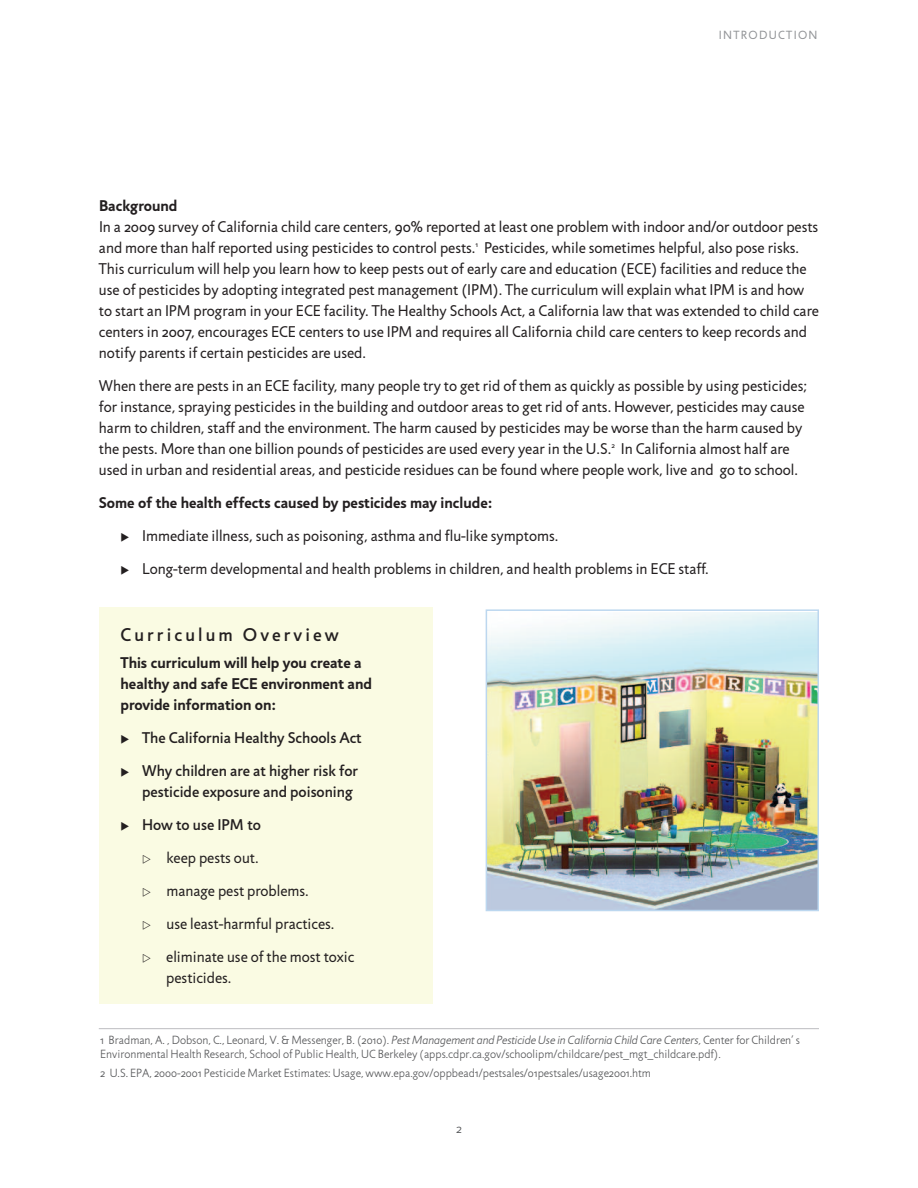
<style>
.page{position:relative;width:918px;height:1188px;background:#fff}
.page>*{position:absolute;margin:0;border:0;box-sizing:border-box;transform-origin:0 0}
.t1{font:500 18.75px "Jigsaw";letter-spacing:.165em;color:#231f20}
.t2{font:15.75px/21px "Jigsaw";color:#231f20}
.t3{font:700 15.75px/21px "Jigsaw";color:#231f20}
.t4{font:500 15.75px/21px "Jigsaw";color:#231f20}
.t5{font:300 13.5px "Jigsaw";color:#57585a}
.t6{font:300 12px/14.2px "Jigsaw";color:#57585a}
.t7{font:12px "Jigsaw";letter-spacing:.11em;color:#939598}
.s1{font-weight:500}
.s2{font-style:italic}
</style>
<div class="page">
<hr style="left:99px;top:1028px;width:720px;height:1px;background:#bcbdc0">
<div style="left:99px;top:608px;width:333px;height:396px;background:#fafbe3"></div>
<img style="left:489px;top:612px;width:327px;height:296px">
<div style="left:486px;top:609px;width:333px;height:302px;border:2px solid #bcd7ef"></div>
<p class="t7" style="left:719px;top:30px;width:100px">IntroduCtIon</p>
<p class="t3" style="left:99px;top:197px;width:80px">Background</p>
<p class="t2" style="left:99px;top:218px;width:721px">In a 2009 survey of California child care centers, 90% reported at least one problem with indoor and/or outdoor pests and more than half reported using pesticides to control pests.<sup>1</sup> Pesticides, while sometimes helpful, also pose risks. this curriculum will help you learn how to keep pests out of early care and education (eCe) facilities and reduce the use of pesticides by adopting integrated pest management (IPM). the curriculum will explain what IPM is and how to start an IPM program in your eCe facility. the Healthy schools act, a California law that was extended to child care centers in 2007, encourages eCe centers to use IPM and requires all California child care centers to keep records and notify parents if certain pesticides are used.</p>
<p class="t2" style="left:99px;top:377px;width:710px">When there are pests in an eCe facility, many people try to get rid of them as quickly as possible by using pesticides; for instance, spraying pesticides in the building and outdoor areas to get rid of ants. However, pesticides may cause harm to children, staff and the environment. the harm caused by pesticides may be worse than the harm caused by the pests. More than one billion pounds of pesticides are used every year in the u.s.<sup>2</sup> In California almost half are used in urban and residential areas, and pesticide residues can be found where people work, live and go to school.</p>
<p class="t3" style="left:99px;top:494px;width:395px">Some of the health effects caused by pesticides may include:</p>
<p class="t2" style="left:121px;top:527px;width:439px">◆ Immediate illness, such as poisoning, asthma and flu-like symptoms.</p>
<p class="t2" style="left:121px;top:560px;width:590px">◆ long-term developmental and health problems in children, and health problems in eCe staff.</p>
<p class="t1" style="left:121px;top:628px;width:220px">Curriculum Overview</p>
<p class="t3" style="left:121px;top:654px;width:253px">This curriculum will help you create a healthy and safe ECE environment and provide information on:</p>
<p class="t4" style="left:121px;top:729px;width:243px">◆ The California Healthy Schools Act</p>
<p class="t4" style="left:142px;top:762px;width:217px;text-indent:-22px">◆ Why children are at higher risk for pesticide exposure and poisoning</p>
<p class="t2" style="left:166px;top:810px;width:190px;line-height:33px;text-indent:-46px">◆ <span class="s1">How to use IPM to<br></span>keep pests out.<br>manage pest problems.<br>use least-harmful practices. eliminate use of the most toxic</p>
<p class="t2" style="left:166px;top:969px;width:67px">pesticides.</p>
<p class="t6" style="left:100px;top:1034px;width:701px">1 Bradman, A. , Dobson, C., Leonard, V. &amp; Messenger, B. (2010). <span class="s2">Pest Management and Pesticide Use in California Child Care Centers,</span> Center for Children’ s<br>Environmental Health Research, School of Public Health, UC Berkeley (apps.cdpr.ca.gov/schoolipm/childcare/pest_mgt_childcare.pdf).</p>
<p class="t6" style="left:100px;top:1067px;width:552px">2 U.S. EPA, 2000-2001 Pesticide Market Estimates: Usage, www.epa.gov/oppbead1/pestsales/01pestsales/usage2001.htm</p>
<p class="t5" style="left:456px;top:1124px;width:7px">2</p>
</div>
